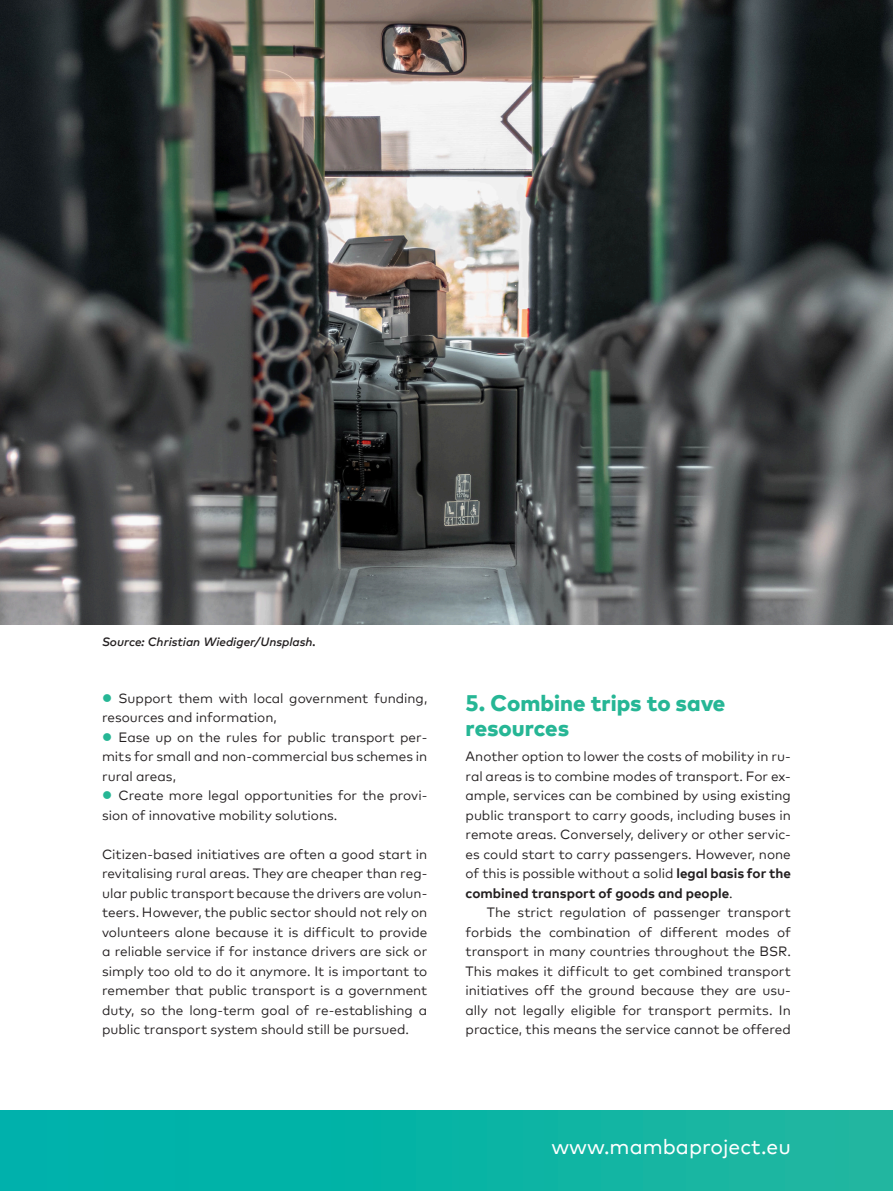
<style>
.page{position:relative;width:893px;height:1191px;background:#fff}
.page>*{position:absolute;margin:0;border:0;box-sizing:border-box;transform-origin:0 0}
.t1{font:800 22.5px/24px "Mark Pro";color:#26b695}
.t2{font:21px "Mark Pro";color:#fff}
.t3{font:13.5px/19.5px "Mark Pro";color:#231f20;text-align:justify}
.t4{font:italic 500 12px "Mark Pro";color:#231f20}
.s1{color:#26b695}
.s2{font-weight:700}
</style>
<div class="page">
<div style="left:0;top:1110px;width:893px;height:81px;background:linear-gradient(to right,#00b1ac,#1fb69f)"></div>
<img style="left:0;top:0;width:893px;height:624px">
<p class="t4" style="left:102px;top:632px;width:215px">Source: Christian Wiediger/Unsplash.</p>
<p class="t3" style="left:102px;top:687px;width:327px"><span class="s1">●</span> Support them with local government funding, resources and information,</p>
<p class="t3" style="left:102px;top:726px;width:327px"><span class="s1">●</span> Ease up on the rules for public transport per&shy;mits for small and non-commercial bus schemes in rural areas,</p>
<p class="t3" style="left:102px;top:785px;width:327px"><span class="s1">●</span> Create more legal opportunities for the provi&shy;sion of innovative mobility solutions.</p>
<p class="t3" style="left:102px;top:843px;width:327px">Citizen-based initiatives are often a good start in revitalising rural areas. They are cheaper than reg&shy;ular public transport because the drivers are volun&shy;teers. However, the public sector should not rely on volunteers alone because it is difficult to provide a reliable service if for instance drivers are sick or simply too old to do it anymore. It is important to remember that public transport is a government duty, so the long-term goal of re-establishing a public transport system should still be pursued.</p>
<h1 class="t1" style="left:466px;top:689px;width:261px">5. Combine trips to save resources</h1>
<p class="t3" style="left:466px;top:746px;width:327px">Another option to lower the costs of mobility in ru&shy;ral areas is to combine modes of transport. For ex&shy;ample, services can be combined by using existing public transport to carry goods, including buses in remote areas. Conversely, delivery or other servic&shy;es could start to carry passengers. However, none of this is possible without a solid <span class="s2">legal basis for the combined transport of goods and people</span>.</p>
<p class="t3" style="left:466px;top:901px;width:327px;text-indent:21px">The strict regulation of passenger transport forbids the combination of different modes of transport in many countries throughout the BSR.<br>This makes it difficult to get combined transport initiatives off the ground because they are usu&shy;ally not legally eligible for transport permits. In practice, this means the service cannot be offered</p>
<h2 class="t2" style="left:551px;top:1131px;width:241px">www.mambaproject.eu</h2>
</div>
